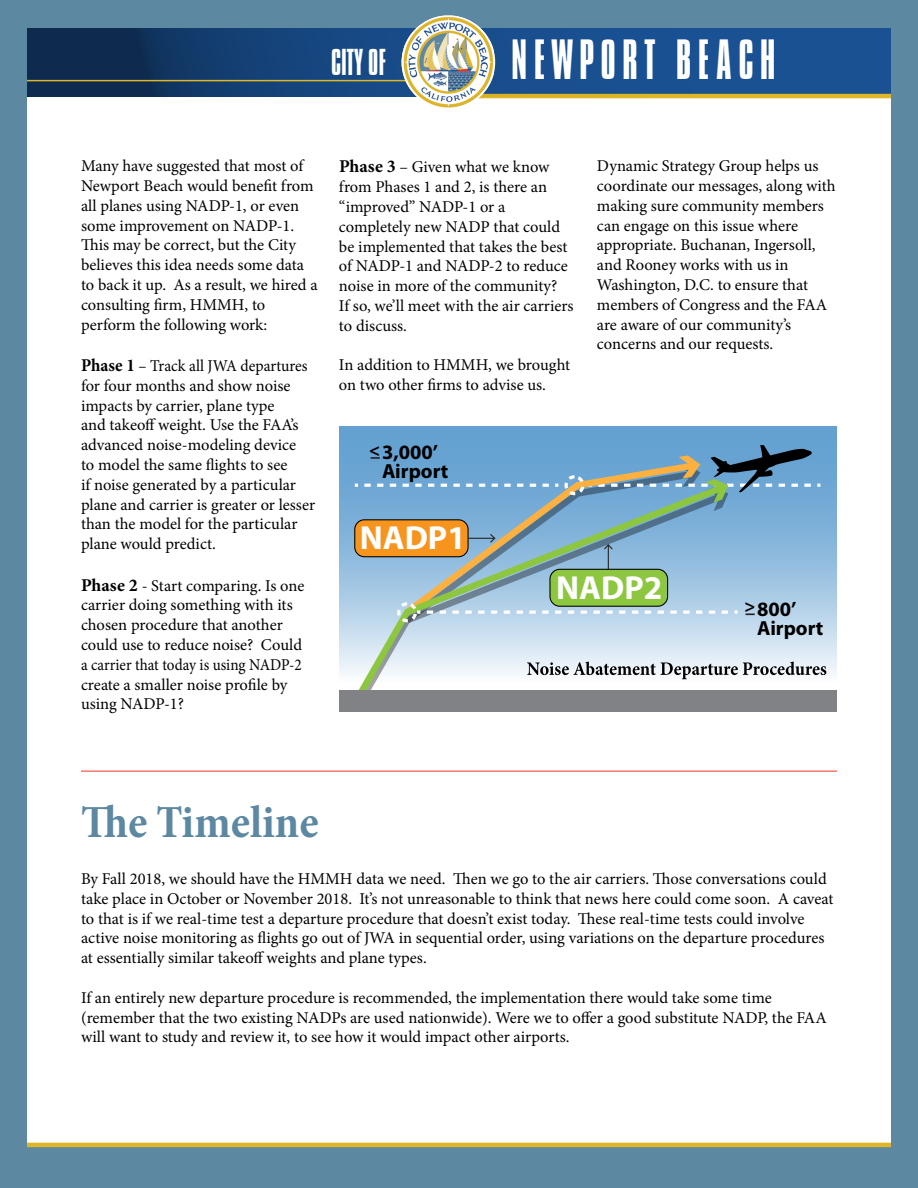
<style>
.page{position:relative;width:918px;height:1188px;background:#5d88a2}
.page>*{position:absolute;margin:0;border:0;box-sizing:border-box;transform-origin:0 0}
.t1{font:300 48.75px "Compacta BT";letter-spacing:.13em;color:#fff}
.t2{font:700 condensed 46.5px "Minion Pro";color:#5d88a2}
.t3{font:700 33.45px "Myriad Pro";color:#fff}
.t4{font:300 32.25px "Compacta BT";color:#fff}
.t5{font:700 20.4px/19.4px "Myriad Pro";color:#000}
.t6{font:700 18.3px "Myriad Pro";color:#000}
.t7{font:16.5px/19.8px "Minion Pro";letter-spacing:-.005em;color:#000}
.t8{font:16.5px/19.8px "Minion Pro";letter-spacing:-.005em;color:#000;scale:.95 1}
.s1{font-weight:700;font-size:18px}
</style>
<div class="page">
<div style="left:27px;top:28px;width:864px;height:1135px;background:#fff"></div>
<div style="left:27px;top:1146px;width:864px;height:17px;background:#5d88a2"></div>
<hr style="left:444px;top:94px;width:447px;height:4px;background:#deb627">
<hr style="left:27px;top:1143px;width:864px;height:4px;background:#deb627">
<svg style="left:27px;top:28px;width:864px;height:68px;background:#1a477c"></svg>
<hr style="left:27px;top:80px;width:382px;height:1px;background:#deb627">
<img style="left:402px;top:16px;width:92px;height:92px">
<hr style="left:81px;top:771px;width:756px;height:1px;background:#ee3325">
<svg style="left:339px;top:426px;width:498px;height:249px;background:#89b7dc"></svg>
<div style="left:398px;top:458px;width:200px;height:22px;background:#69a4d2"></div>
<svg style="left:351px;top:480px;width:379px;height:210px;background:#afc4cc"></svg>
<div style="left:550px;top:569px;width:118px;height:37px;background:#8dc63f;border-radius:10px"></div>
<div style="left:549px;top:569px;width:119px;height:38px;border:1px solid #000;border-radius:10px"></div>
<svg style="left:371px;top:457px;width:9px;height:2px"></svg>
<svg style="left:746px;top:613px;width:9px;height:2px"></svg>
<svg style="left:565px;top:475px;width:27px;height:20px"></svg>
<div style="left:339px;top:690px;width:498px;height:22px;background:#808285"></div>
<svg style="left:397px;top:602px;width:23px;height:20px"></svg>
<svg style="left:427px;top:611px;width:311px;height:3px"></svg>
<svg style="left:598px;top:445px;width:223px;height:66px;background:#6d97af"></svg>
<svg style="left:527px;top:662px;width:299px;height:17px"></svg>
<h3 class="t4" style="left:331px;top:43px;width:56px">CITY OF</h3>
<h1 class="t1" style="left:511px;top:32px;width:266px">NEWPORT BEACH</h1>
<p class="t7" style="left:81px;top:156px;width:238px">Many have suggested that most of<br>Newport Beach would benefit from all planes using NADP-1, or even some improvement on NADP-1.<br>This may be correct, but the City believes this idea needs some data to back it up. As a result, we hired a consulting firm, HMMH, to perform the following work:</p>
<p class="t8" style="left:81px;top:356px;width:248px"><span class="s1">Phase 1</span> – Track all JWA departures for four months and show noise impacts by carrier, plane type<br>and takeoff weight. Use the FAA’s advanced noise-modeling device<br>to model the same flights to see<br>if noise generated by a particular plane and carrier is greater or lesser than the model for the particular plane would predict.</p>
<p class="t7" style="left:81px;top:576px;width:225px"><span class="s1">Phase 2</span> - Start comparing. Is one carrier doing something with its chosen procedure that another could use to reduce noise? Could a carrier that today is using NADP-2 create a smaller noise profile by using NADP-1?</p>
<p class="t7" style="left:339px;top:157px;width:236px"><span class="s1">Phase 3</span> – Given what we know from Phases 1 and 2, is there an “improved” NADP-1 or a completely new NADP that could be implemented that takes the best of NADP-1 and NADP-2 to reduce noise in more of the community?<br>If so, we’ll meet with the air carriers to discuss.</p>
<p class="t7" style="left:339px;top:355px;width:233px">In addition to HMMH, we brought on two other firms to advise us.</p>
<p class="t5" style="left:382px;top:441px;width:68px">3,000’<br>Airport</p>
<p class="t6" style="left:369px;top:438px;width:12px">&lt;</p>
<h3 class="t3" style="left:360px;top:516px;width:108px">NADP1</h3>
<p class="t7" style="left:597px;top:156px;width:240px">Dynamic Strategy Group helps us coordinate our messages, along with making sure community members can engage on this issue where appropriate. Buchanan, Ingersoll, and Rooney works with us in<br>Washington, D.C. to ensure that members of Congress and the FAA are aware of our community’s concerns and our requests.</p>
<h3 class="t3" style="left:556px;top:566px;width:108px">NADP2</h3>
<p class="t5" style="left:757px;top:599px;width:68px">800’<br>Airport</p>
<p class="t6" style="left:745px;top:594px;width:12px">&gt;</p>
<h2 class="t2" style="left:81px;top:790px;width:239px">The Timeline</h2>
<p class="t7" style="left:81px;top:869px;width:754px">By Fall 2018, we should have the HMMH data we need. Then we go to the air carriers. Those conversations could take place in October or November 2018. It’s not unreasonable to think that news here could come soon. A caveat to that is if we real-time test a departure procedure that doesn’t exist today. These real-time tests could involve active noise monitoring as flights go out of JWA in sequential order, using variations on the departure procedures at essentially similar takeoff weights and plane types.</p>
<p class="t7" style="left:81px;top:988px;width:747px">If an entirely new departure procedure is recommended, the implementation there would take some time (remember that the two existing NADPs are used nationwide). Were we to offer a good substitute NADP, the FAA will want to study and review it, to see how it would impact other airports.</p>
</div>
